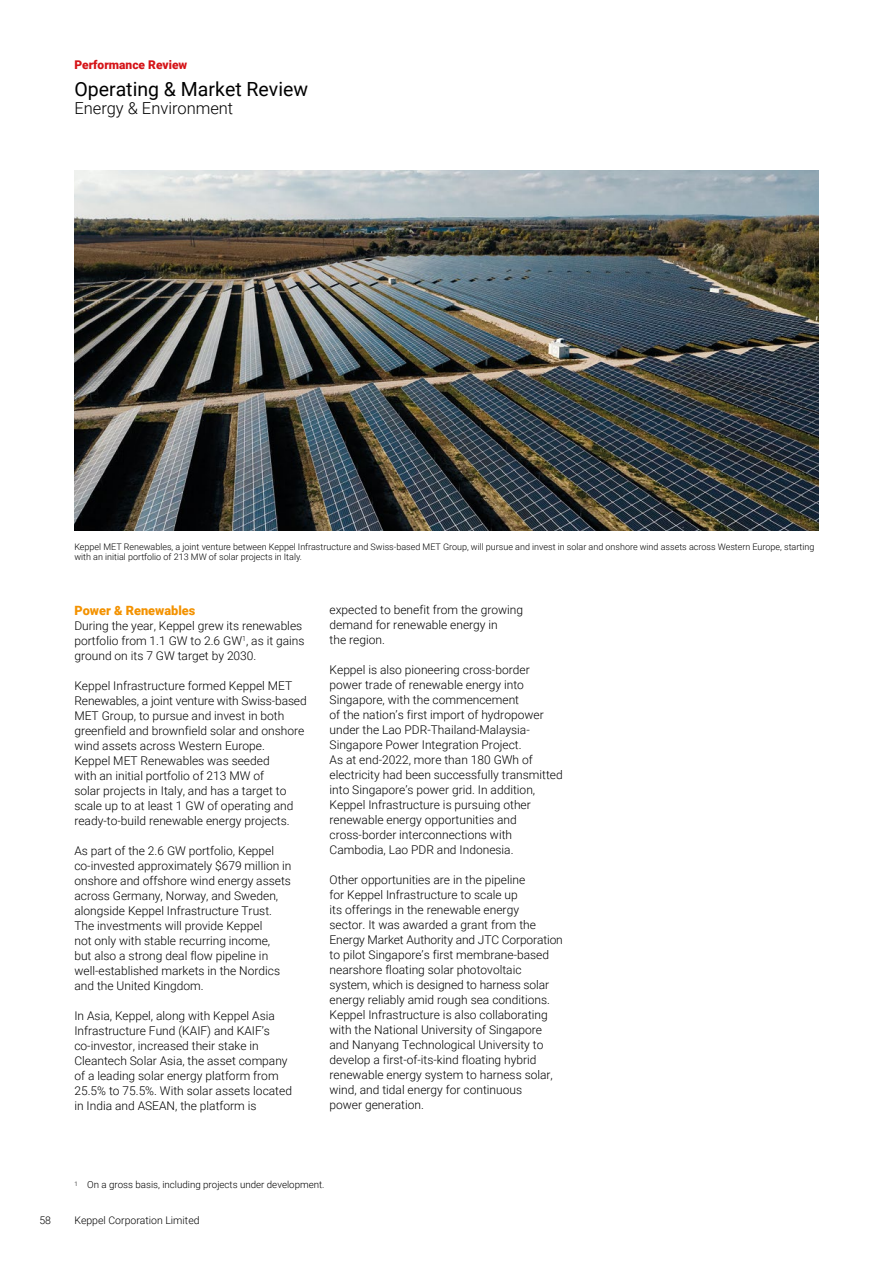
<style>
.page{position:relative;width:893px;height:1263px;background:#fff}
.page>*{position:absolute;margin:0;border:0;box-sizing:border-box;transform-origin:0 0}
.t1{font:19.5px "Roboto";color:#000}
.t2{font:300 16.5px "Roboto";color:#000}
.t3{font:900 12.75px "Roboto";color:#f39200}
.t4{font:300 12px/15px "Roboto";color:#000}
.t5{font:900 12px "Roboto";color:#d51317}
.t6{font:300 10.5px "Roboto";color:#000}
.t7{font:300 9.75px "Roboto";color:#000}
.t8{font:300 9px/10.5px "Roboto";color:#000}
</style>
<div class="page">
<img style="left:74px;top:170px;width:745px;height:360px">
<p class="t5" style="left:74px;top:56px;width:114px">Performance Review</p>
<h1 class="t1" style="left:74px;top:75px;width:235px">Operating &amp; Market Review</h1>
<h2 class="t2" style="left:74px;top:96px;width:160px">Energy &amp; Environment</h2>
<p class="t8" style="left:74px;top:541px;width:741px">Keppel MET Renewables, a joint venture between Keppel Infrastructure and Swiss-based MET Group, will pursue and invest in solar and onshore wind assets across Western Europe, starting with an initial portfolio of 213 MW of solar projects in Italy.</p>
<p class="t3" style="left:74px;top:601px;width:122px">Power &amp; Renewables</p>
<p class="t4" style="left:74px;top:617px;width:232px">During the year, Keppel grew its renewables portfolio from 1.1 GW to 2.6 GW<sup>1</sup>, as it gains ground on its 7 GW target by 2030.</p>
<p class="t4" style="left:74px;top:677px;width:234px">Keppel Infrastructure formed Keppel MET Renewables, a joint venture with Swiss-based MET Group, to pursue and invest in both greenfield and brownfield solar and onshore wind assets across Western Europe.<br>Keppel MET Renewables was seeded<br>with an initial portfolio of 213 MW of<br>solar projects in Italy, and has a target to scale up to at least 1 GW of operating and ready-to-build renewable energy projects.</p>
<p class="t4" style="left:74px;top:842px;width:219px">As part of the 2.6 GW portfolio, Keppel co-invested approximately $679 million in onshore and offshore wind energy assets across Germany, Norway, and Sweden, alongside Keppel Infrastructure Trust.<br>The investments will provide Keppel<br>not only with stable recurring income,<br>but also a strong deal flow pipeline in well-established markets in the Nordics and the United Kingdom.</p>
<p class="t4" style="left:74px;top:1007px;width:219px">In Asia, Keppel, along with Keppel Asia Infrastructure Fund (KAIF) and KAIF’s co-investor, increased their stake in Cleantech Solar Asia, the asset company of a leading solar energy platform from 25.5% to 75.5%. With solar assets located in India and ASEAN, the platform is</p>
<p class="t4" style="left:330px;top:602px;width:195px">expected to benefit from the growing demand for renewable energy in<br>the region.</p>
<p class="t4" style="left:330px;top:662px;width:235px">Keppel is also pioneering cross-border power trade of renewable energy into Singapore, with the commencement<br>of the nation’s first import of hydropower under the Lao PDR-Thailand-Malaysia-Singapore Power Integration Project.<br>As at end-2022, more than 180 GWh of electricity had been successfully transmitted into Singapore’s power grid. In addition, Keppel Infrastructure is pursuing other renewable energy opportunities and cross-border interconnections with Cambodia, Lao PDR and Indonesia.</p>
<p class="t4" style="left:330px;top:872px;width:235px">Other opportunities are in the pipeline<br>for Keppel Infrastructure to scale up<br>its offerings in the renewable energy<br>sector. It was awarded a grant from the Energy Market Authority and JTC Corporation to pilot Singapore’s first membrane-based nearshore floating solar photovoltaic system, which is designed to harness solar energy reliably amid rough sea conditions.<br>Keppel Infrastructure is also collaborating with the National University of Singapore and Nanyang Technological University to develop a first-of-its-kind floating hybrid renewable energy system to harness solar, wind, and tidal energy for continuous<br>power generation.</p>
<p class="t7" style="left:74px;top:1178px;width:252px"><sup>1</sup> On a gross basis, including projects under development.</p>
<p class="t6" style="left:39px;top:1213px;width:13px">58</p>
<p class="t6" style="left:74px;top:1213px;width:127px">Keppel Corporation Limited</p>
</div>
